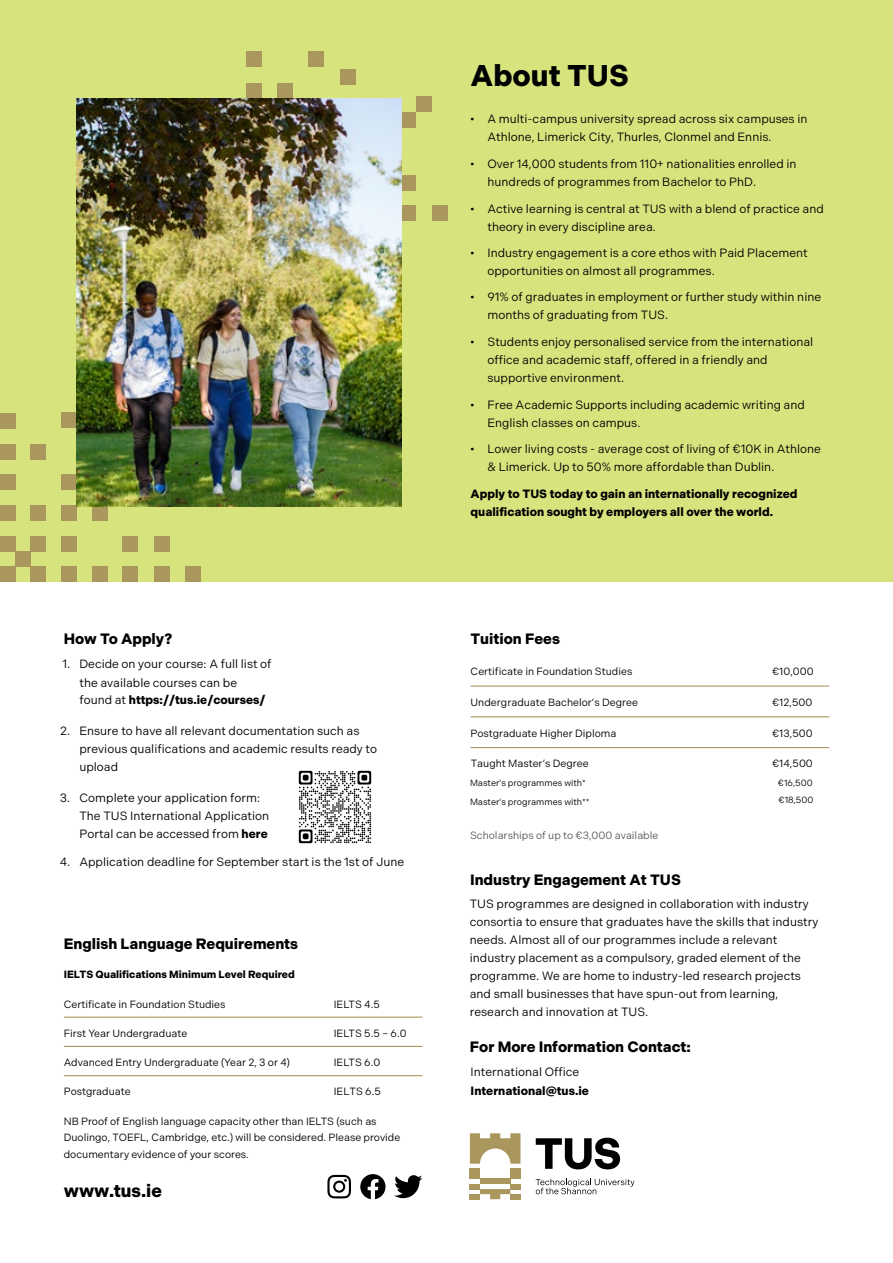
<style>
.page{position:relative;width:893px;height:1263px;background:#fff}
.page>*{position:absolute;margin:0;border:0;box-sizing:border-box;transform-origin:0 0}
.t1{font:700 30px "Indivisible";color:#000}
.t2{font:700 18px "Indivisible";color:#000}
.t3{font:700 15px "Indivisible";color:#000}
.t4{font:12px/18px "Indivisible";color:#000}
.t5{font:700 12px/18px "Indivisible";color:#000}
.t6{font:10.5px/16.5px "Indivisible";color:#000}
.t7{font:700 10.5px "Indivisible";color:#000}
.t8{font:10.5px "Indivisible";color:#58595b}
.t9{font:9px/18.5px "Indivisible";color:#000}
.s1{font-weight:700}
</style>
<div class="page">
<div style="left:0;top:0;width:893px;height:582px;background:#d7e47e"></div>
<hr style="left:64px;top:1016px;width:358px;height:2px;background:#aa975d">
<hr style="left:64px;top:1046px;width:358px;height:1px;background:#aa975d">
<hr style="left:64px;top:1075px;width:358px;height:1px;background:#aa975d">
<hr style="left:471px;top:685px;width:358px;height:2px;background:#aa975d">
<hr style="left:471px;top:716px;width:358px;height:1px;background:#aa975d">
<hr style="left:471px;top:747px;width:358px;height:1px;background:#aa975d">
<div style="left:61px;top:413px;width:15px;height:15px;background:#aa975d"></div>
<div style="left:61px;top:475px;width:15px;height:15px;background:#aa975d"></div>
<div style="left:61px;top:505px;width:15px;height:16px;background:#aa975d"></div>
<div style="left:92px;top:505px;width:15px;height:16px;background:#aa975d"></div>
<div style="left:30px;top:505px;width:16px;height:16px;background:#aa975d"></div>
<div style="left:30px;top:444px;width:16px;height:15px;background:#aa975d"></div>
<div style="left:0;top:505px;width:15px;height:16px;background:#aa975d"></div>
<div style="left:0;top:475px;width:15px;height:15px;background:#aa975d"></div>
<div style="left:0;top:413px;width:15px;height:15px;background:#aa975d"></div>
<div style="left:0;top:444px;width:15px;height:15px;background:#aa975d"></div>
<div style="left:61px;top:536px;width:15px;height:15px;background:#aa975d"></div>
<div style="left:123px;top:536px;width:15px;height:15px;background:#aa975d"></div>
<div style="left:61px;top:567px;width:15px;height:15px;background:#aa975d"></div>
<div style="left:92px;top:567px;width:15px;height:15px;background:#aa975d"></div>
<div style="left:123px;top:567px;width:15px;height:15px;background:#aa975d"></div>
<div style="left:30px;top:567px;width:16px;height:15px;background:#aa975d"></div>
<div style="left:0;top:567px;width:15px;height:15px;background:#aa975d"></div>
<div style="left:30px;top:536px;width:16px;height:15px;background:#aa975d"></div>
<div style="left:0;top:536px;width:15px;height:15px;background:#aa975d"></div>
<div style="left:15px;top:551px;width:15px;height:16px;background:#aa975d"></div>
<div style="left:154px;top:536px;width:15px;height:15px;background:#aa975d"></div>
<div style="left:154px;top:567px;width:15px;height:15px;background:#aa975d"></div>
<div style="left:185px;top:567px;width:15px;height:15px;background:#aa975d"></div>
<div style="left:308px;top:52px;width:15px;height:15px;background:#aa975d"></div>
<div style="left:340px;top:70px;width:15px;height:15px;background:#aa975d"></div>
<div style="left:277px;top:83px;width:15px;height:15px;background:#aa975d"></div>
<div style="left:247px;top:52px;width:15px;height:15px;background:#aa975d"></div>
<div style="left:247px;top:83px;width:15px;height:15px;background:#aa975d"></div>
<div style="left:401px;top:175px;width:15px;height:15px;background:#aa975d"></div>
<div style="left:401px;top:205px;width:15px;height:16px;background:#aa975d"></div>
<div style="left:401px;top:112px;width:15px;height:15px;background:#aa975d"></div>
<div style="left:416px;top:97px;width:15px;height:15px;background:#aa975d"></div>
<div style="left:432px;top:205px;width:15px;height:16px;background:#aa975d"></div>
<img style="left:76px;top:98px;width:325px;height:408px">
<svg style="left:327px;top:1175px;width:24px;height:23px"></svg>
<svg style="left:394px;top:1175px;width:28px;height:23px"></svg>
<svg style="left:360px;top:1174px;width:26px;height:25px"></svg>
<svg style="left:536px;top:1138px;width:84px;height:31px"></svg>
<svg style="left:470px;top:1133px;width:50px;height:31px"></svg>
<div style="left:510px;top:1194px;width:10px;height:5px;background:#aa975d"></div>
<div style="left:470px;top:1194px;width:10px;height:5px;background:#aa975d"></div>
<div style="left:470px;top:1184px;width:10px;height:5px;background:#aa975d"></div>
<div style="left:510px;top:1184px;width:10px;height:5px;background:#aa975d"></div>
<div style="left:480px;top:1179px;width:30px;height:5px;background:#aa975d"></div>
<svg style="left:480px;top:1189px;width:30px;height:10px"></svg>
<div style="left:510px;top:1169px;width:10px;height:10px;background:#aa975d"></div>
<div style="left:470px;top:1169px;width:10px;height:10px;background:#aa975d"></div>
<svg style="left:536px;top:1179px;width:98px;height:15px"></svg>
<img style="left:298px;top:770px;width:74px;height:74px">
<p class="t3" style="left:64px;top:630px;width:110px">How To Apply?</p>
<p class="t4" style="left:79px;top:655px;width:194px;text-indent:-17px">1. Decide on your course: A full list of the available courses can be found at <span class="s1">https://tus.ie/courses/</span></p>
<p class="t4" style="left:79px;top:722px;width:299px;text-indent:-19px">2. Ensure to have all relevant documentation such as previous qualifications and academic results ready to upload</p>
<p class="t4" style="left:79px;top:789px;width:191px;text-indent:-20px">3. Complete your application form:<br>The TUS International Application<br>Portal can be accessed from <span class="s1">here</span></p>
<p class="t4" style="left:60px;top:852px;width:346px">4. Application deadline for September start is the 1st of June</p>
<p class="t3" style="left:64px;top:935px;width:236px">English Language Requirements</p>
<p class="t7" style="left:64px;top:968px;width:233px">IELTS Qualifications Minimum Level Required</p>
<p class="t6" style="left:64px;top:996px;width:163px">Certificate in Foundation Studies</p>
<p class="t6" style="left:334px;top:996px;width:48px">IELTS 4.5</p>
<p class="t6" style="left:64px;top:1025px;width:125px">First Year Undergraduate</p>
<p class="t6" style="left:334px;top:1025px;width:74px">IELTS 5.5 – 6.0</p>
<p class="t6" style="left:64px;top:1054px;width:228px">Advanced Entry Undergraduate (Year 2, 3 or 4)</p>
<p class="t6" style="left:334px;top:1054px;width:48px">IELTS 6.0</p>
<p class="t6" style="left:64px;top:1083px;width:68px">Postgraduate</p>
<p class="t6" style="left:334px;top:1083px;width:49px">IELTS 6.5</p>
<p class="t6" style="left:64px;top:1113px;width:338px">NB Proof of English language capacity other than IELTS (such as<br>Duolingo, TOEFL, Cambridge, etc.) will be considered. Please provide documentary evidence of your scores.</p>
<h2 class="t2" style="left:64px;top:1180px;width:100px">www.tus.ie</h2>
<h1 class="t1" style="left:471px;top:58px;width:160px">About TUS</h1>
<p class="t4" style="left:487px;top:110px;width:321px;text-indent:-17px">• A multi-campus university spread across six campuses in<br>Athlone, Limerick City, Thurles, Clonmel and Ennis.</p>
<p class="t4" style="left:487px;top:155px;width:311px;text-indent:-17px">• Over 14,000 students from 110+ nationalities enrolled in hundreds of programmes from Bachelor to PhD.</p>
<p class="t4" style="left:487px;top:199px;width:338px;text-indent:-17px">• Active learning is central at TUS with a blend of practice and theory in every discipline area.</p>
<p class="t4" style="left:487px;top:244px;width:322px;text-indent:-17px">• Industry engagement is a core ethos with Paid Placement opportunities on almost all programmes.</p>
<p class="t4" style="left:487px;top:288px;width:335px;text-indent:-17px">• 91% of graduates in employment or further study within nine months of graduating from TUS.</p>
<p class="t4" style="left:487px;top:333px;width:327px;text-indent:-17px">• Students enjoy personalised service from the international office and academic staff, offered in a friendly and supportive environment.</p>
<p class="t4" style="left:487px;top:395px;width:319px;text-indent:-17px">• Free Academic Supports including academic writing and<br>English classes on campus.</p>
<p class="t4" style="left:487px;top:440px;width:335px;text-indent:-17px">• Lower living costs - average cost of living of €10K in Athlone &amp; Limerick. Up to 50% more affordable than Dublin.</p>
<p class="t5" style="left:471px;top:485px;width:328px">Apply to TUS today to gain an internationally recognized qualification sought by employers all over the world.</p>
<p class="t3" style="left:471px;top:630px;width:91px">Tuition Fees</p>
<p class="t6" style="left:471px;top:663px;width:163px">Certificate in Foundation Studies</p>
<p class="t6" style="left:772px;top:663px;width:43px">€10,000</p>
<p class="t6" style="left:772px;top:694px;width:42px">€12,500</p>
<p class="t6" style="left:471px;top:725px;width:147px">Postgraduate Higher Diploma</p>
<p class="t6" style="left:772px;top:725px;width:42px">€13,500</p>
<p class="t6" style="left:772px;top:755px;width:42px">€14,500</p>
<p class="t9" style="left:778px;top:774px;width:36px">€16,500</p>
<p class="t6" style="left:471px;top:755px;width:119px">Taught Master’s Degree</p>
<p class="t9" style="left:470px;top:774px;width:121px">Master's programmes with*<br>Master's programmes with**</p>
<p class="t8" style="left:470px;top:829px;width:190px">Scholarships of up to €3,000 available</p>
<p class="t3" style="left:470px;top:871px;width:212px">Industry Engagement At TUS</p>
<p class="t4" style="left:470px;top:895px;width:350px">TUS programmes are designed in collaboration with industry consortia to ensure that graduates have the skills that industry needs. Almost all of our programmes include a relevant industry placement as a compulsory, graded element of the programme. We are home to industry-led research projects and small businesses that have spun-out from learning, research and innovation at TUS.</p>
<p class="t3" style="left:470px;top:1038px;width:223px">For More Information Contact:</p>
<p class="t4" style="left:471px;top:1063px;width:110px">International Office</p>
<p class="t5" style="left:471px;top:1081px;width:120px">International@tus.ie</p>
<p class="t9" style="left:778px;top:791px;width:36px">€18,500</p>
</div>
